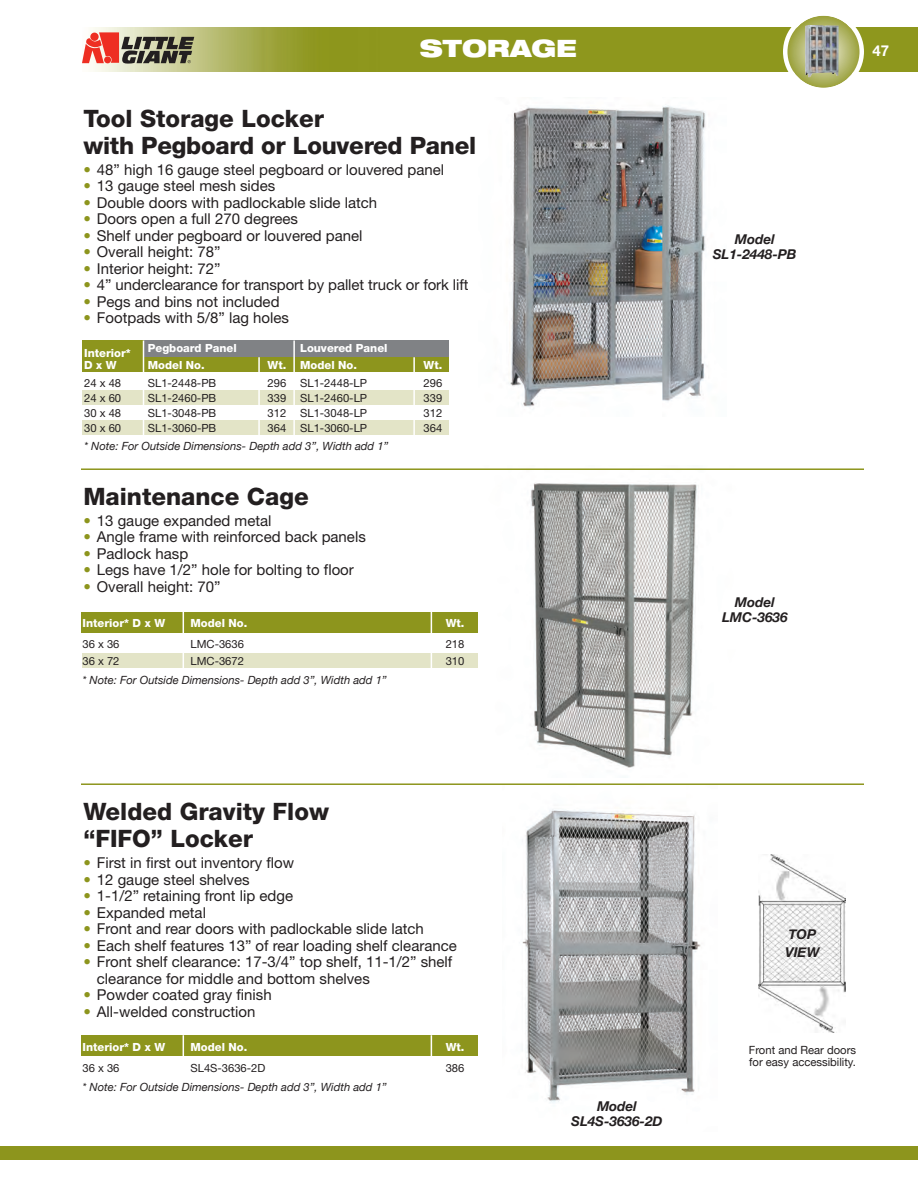
<style>
.page{position:relative;width:918px;height:1188px;background:#fff}
.page>*{position:absolute;margin:0;border:0;box-sizing:border-box;transform-origin:0 0}
.t1{font:800 24px/27px "Helvetica Neue";color:#231f20}
.t2{font:900 expanded 24px "Helvetica Neue";color:#fff}
.t3{font:15px/16.5px "Helvetica Neue";color:#231f20}
.t4{font:700 15px "Helvetica Neue";color:#fff}
.t5{font:italic 700 13.5px/15px "Helvetica Neue";color:#231f20;text-align:center}
.t6{font:11.25px "Helvetica Neue";color:#231f20}
.t7{font:italic 11.25px "Helvetica Neue";color:#231f20}
.t8{font:800 11.25px "Helvetica Neue";color:#fff}
.t9{font:11.25px/12px "Helvetica Neue";color:#231f20}
.s1{color:#8d951d}
</style>
<div class="page">
<img style="left:510px;top:105px;width:196px;height:302px">
<img style="left:522px;top:809px;width:179px;height:294px">
<img style="left:758px;top:854px;width:88px;height:178px">
<img style="left:465px;top:483px;width:232px;height:285px">
<div style="left:82px;top:653px;width:396px;height:15px;background:#e3e4c7"></div>
<div style="left:82px;top:341px;width:367px;height:31px;background:#8d951d"></div>
<div style="left:82px;top:390px;width:367px;height:15px;background:#e3e4c7"></div>
<div style="left:82px;top:420px;width:367px;height:15px;background:#e3e4c7"></div>
<div style="left:144px;top:341px;width:305px;height:16px;background:#808285"></div>
<hr style="left:143px;top:341px;width:1px;height:94px;background:#fff">
<hr style="left:293px;top:341px;width:2px;height:95px;background:#fff">
<hr style="left:258px;top:357px;width:2px;height:79px;background:#fff">
<hr style="left:413px;top:357px;width:2px;height:79px;background:#fff">
<hr style="left:81px;top:783px;width:783px;height:2px;background:#8d951d">
<hr style="left:81px;top:468px;width:783px;height:2px;background:#8d951d">
<div style="left:81px;top:1035px;width:397px;height:21px;background:#8d951d"></div>
<hr style="left:183px;top:1035px;width:1px;height:42px;background:#fff">
<hr style="left:431px;top:1035px;width:1px;height:42px;background:#fff">
<div style="left:81px;top:612px;width:397px;height:20px;background:#8d951d"></div>
<hr style="left:183px;top:612px;width:1px;height:60px;background:#fff">
<hr style="left:431px;top:612px;width:1px;height:60px;background:#fff">
<img style="left:92px;top:27px;width:826px;height:45px">
<svg style="left:82px;top:32px;width:112px;height:32px"></svg>
<svg style="left:783px;top:15px;width:81px;height:73px"></svg>
<img style="left:805px;top:25px;width:34px;height:52px">
<div style="left:0;top:1146px;width:918px;height:14px;background:#8d951d"></div>
<h1 class="t2" style="left:420px;top:40px;width:158px">STORAGE</h1>
<p class="t4" style="left:873px;top:42px;width:18px">47</p>
<h1 class="t1" style="left:83px;top:107px;width:394px">Tool Storage Locker<br>with Pegboard or Louvered Panel</h1>
<p class="t3" style="left:83px;top:162px;width:362px"><span class="s1">•</span> 48” high 16 gauge steel pegboard or louvered panel</p>
<p class="t3" style="left:83px;top:179px;width:194px"><span class="s1">•</span> 13 gauge steel mesh sides</p>
<p class="t3" style="left:83px;top:195px;width:295px"><span class="s1">•</span> Double doors with padlockable slide latch</p>
<p class="t3" style="left:83px;top:212px;width:216px"><span class="s1">•</span> Doors open a full 270 degrees</p>
<p class="t3" style="left:83px;top:228px;width:281px"><span class="s1">•</span> Shelf under pegboard or louvered panel</p>
<p class="t3" style="left:83px;top:245px;width:139px"><span class="s1">•</span> Overall height: 78”</p>
<p class="t3" style="left:83px;top:261px;width:139px"><span class="s1">•</span> Interior height: 72”</p>
<p class="t3" style="left:83px;top:278px;width:387px"><span class="s1">•</span> 4” underclearance for transport by pallet truck or fork lift</p>
<p class="t3" style="left:83px;top:294px;width:198px"><span class="s1">•</span> Pegs and bins not included</p>
<p class="t3" style="left:83px;top:311px;width:207px"><span class="s1">•</span> Footpads with 5/8” lag holes</p>
<p class="t8" style="left:84px;top:349px;width:48px">Interior*</p>
<p class="t8" style="left:148px;top:344px;width:90px">Pegboard Panel</p>
<p class="t8" style="left:300px;top:344px;width:89px">Louvered Panel</p>
<p class="t8" style="left:84px;top:361px;width:34px">D x W</p>
<p class="t8" style="left:148px;top:361px;width:58px">Model No.</p>
<p class="t8" style="left:268px;top:361px;width:91px">Wt. Model No.</p>
<p class="t8" style="left:424px;top:361px;width:20px">Wt.</p>
<p class="t6" style="left:84px;top:379px;width:39px">24 x 48</p>
<p class="t6" style="left:148px;top:379px;width:70px">SL1-2448-PB</p>
<p class="t6" style="left:268px;top:379px;width:101px">296 SL1-2448-LP</p>
<p class="t6" style="left:424px;top:379px;width:20px">296</p>
<p class="t6" style="left:84px;top:394px;width:39px">24 x 60</p>
<p class="t6" style="left:148px;top:394px;width:70px">SL1-2460-PB</p>
<p class="t6" style="left:268px;top:394px;width:101px">339 SL1-2460-LP</p>
<p class="t6" style="left:424px;top:394px;width:20px">339</p>
<p class="t6" style="left:84px;top:409px;width:39px">30 x 48</p>
<p class="t6" style="left:148px;top:409px;width:70px">SL1-3048-PB</p>
<p class="t6" style="left:268px;top:409px;width:101px">312 SL1-3048-LP</p>
<p class="t6" style="left:424px;top:409px;width:20px">312</p>
<p class="t6" style="left:84px;top:424px;width:39px">30 x 60</p>
<p class="t6" style="left:148px;top:424px;width:70px">SL1-3060-PB</p>
<p class="t6" style="left:268px;top:424px;width:101px">364 SL1-3060-LP</p>
<p class="t6" style="left:424px;top:424px;width:20px">364</p>
<p class="t7" style="left:84px;top:439px;width:306px">* Note: For Outside Dimensions- Depth add 3”, Width add 1”</p>
<h1 class="t1" style="left:83px;top:485px;width:227px">Maintenance Cage</h1>
<p class="t3" style="left:83px;top:513px;width:190px"><span class="s1">•</span> 13 gauge expanded metal</p>
<p class="t3" style="left:83px;top:530px;width:284px"><span class="s1">•</span> Angle frame with reinforced back panels</p>
<p class="t3" style="left:83px;top:546px;width:106px"><span class="s1">•</span> Padlock hasp</p>
<p class="t3" style="left:83px;top:563px;width:272px"><span class="s1">•</span> Legs have 1/2” hole for bolting to floor</p>
<p class="t3" style="left:83px;top:579px;width:139px"><span class="s1">•</span> Overall height: 70”</p>
<p class="t8" style="left:83px;top:619px;width:84px">Interior* D x W</p>
<p class="t8" style="left:191px;top:619px;width:58px">Model No.</p>
<p class="t8" style="left:446px;top:619px;width:20px">Wt.</p>
<p class="t6" style="left:83px;top:640px;width:39px">36 x 36</p>
<p class="t6" style="left:191px;top:640px;width:55px">LMC-3636</p>
<p class="t6" style="left:446px;top:640px;width:20px">218</p>
<p class="t6" style="left:83px;top:657px;width:39px">36 x 72</p>
<p class="t6" style="left:191px;top:657px;width:55px">LMC-3672</p>
<p class="t6" style="left:446px;top:657px;width:20px">310</p>
<p class="t7" style="left:83px;top:673px;width:306px">* Note: For Outside Dimensions- Depth add 3”, Width add 1”</p>
<h1 class="t1" style="left:83px;top:800px;width:247px">Welded Gravity Flow “FIFO” Locker</h1>
<p class="t3" style="left:83px;top:856px;width:212px"><span class="s1">•</span> First in first out inventory flow</p>
<p class="t3" style="left:83px;top:873px;width:168px"><span class="s1">•</span> 12 gauge steel shelves</p>
<p class="t3" style="left:83px;top:889px;width:211px"><span class="s1">•</span> 1-1/2” retaining front lip edge</p>
<p class="t3" style="left:83px;top:906px;width:124px"><span class="s1">•</span> Expanded metal</p>
<p class="t3" style="left:83px;top:922px;width:342px"><span class="s1">•</span> Front and rear doors with padlockable slide latch</p>
<p class="t3" style="left:83px;top:939px;width:375px"><span class="s1">•</span> Each shelf features 13” of rear loading shelf clearance</p>
<p class="t3" style="left:97px;top:955px;width:357px;text-indent:-14px"><span class="s1">•</span> Front shelf clearance: 17-3/4” top shelf, 11-1/2” shelf clearance for middle and bottom shelves</p>
<p class="t3" style="left:83px;top:988px;width:190px"><span class="s1">•</span> Powder coated gray finish</p>
<p class="t3" style="left:83px;top:1005px;width:174px"><span class="s1">•</span> All-welded construction</p>
<p class="t8" style="left:83px;top:1043px;width:84px">Interior* D x W</p>
<p class="t8" style="left:191px;top:1043px;width:58px">Model No.</p>
<p class="t8" style="left:446px;top:1043px;width:20px">Wt.</p>
<p class="t6" style="left:83px;top:1064px;width:39px">36 x 36</p>
<p class="t6" style="left:191px;top:1064px;width:76px">SL4S-3636-2D</p>
<p class="t6" style="left:446px;top:1064px;width:20px">386</p>
<p class="t7" style="left:83px;top:1081px;width:306px">* Note: For Outside Dimensions- Depth add 3”, Width add 1”</p>
<p class="t5" style="left:713px;top:232px;width:85px">Model<br>SL1-2448-PB</p>
<p class="t5" style="left:722px;top:595px;width:67px">Model<br>LMC-3636</p>
<p class="t5" style="left:571px;top:1099px;width:93px">Model<br>SL4S-3636-2D</p>
<p class="t5" style="left:785px;top:925px;width:36px;line-height:18.5px;text-align:left">TOP<br>VIEW</p>
<p class="t9" style="left:749px;top:1044px;width:109px">Front and Rear doors for easy accessibility.</p>
</div>
